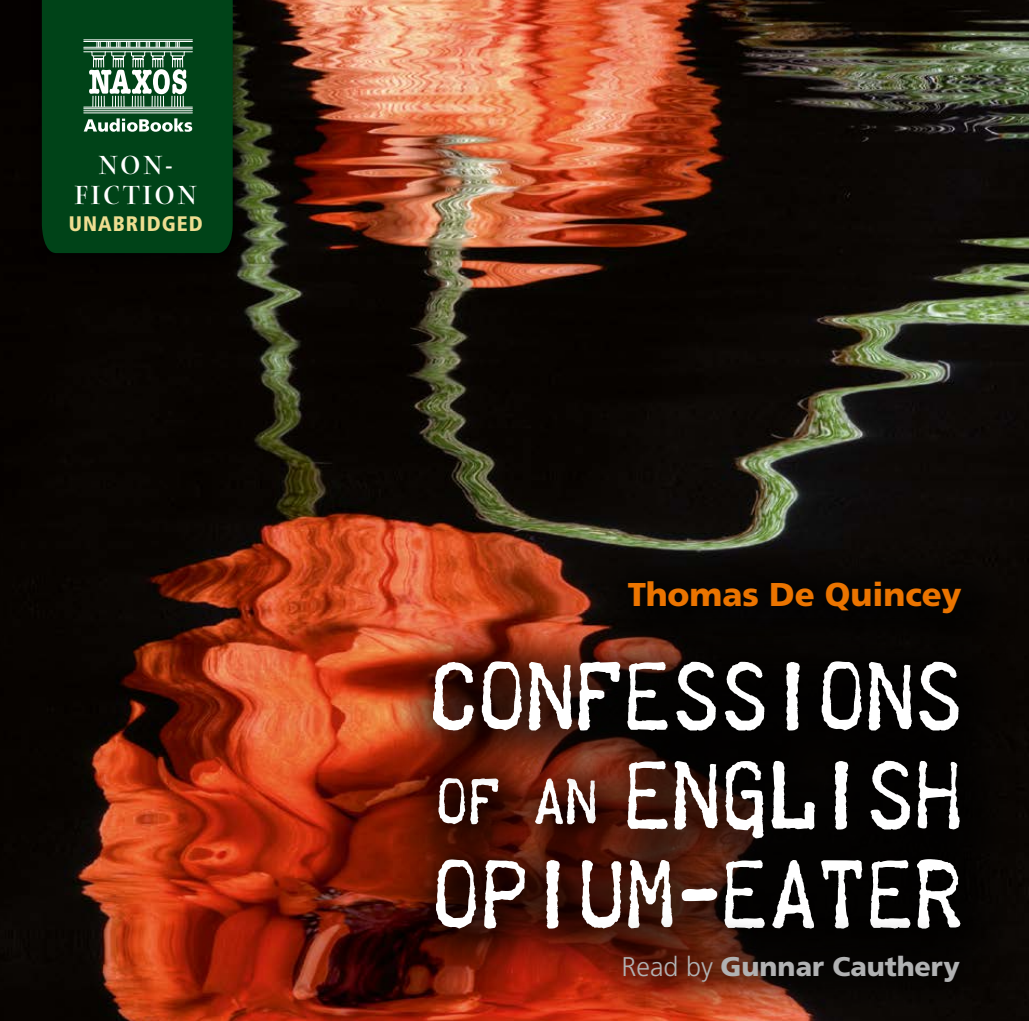
<style>
.page{position:relative;width:1029px;height:1021px;background:#fff}
.page>*{position:absolute;margin:0;border:0;box-sizing:border-box;transform-origin:0 0}
.t1{font:83.1px/99px "Telegraphem";color:#fff;text-align:right}
.t2{font:55.2px "Telegraphem";color:#fff}
.t3{font:900 33px "Frutiger";color:#eb7400}
.t4{font:700 28.5px/30px "Arepo";letter-spacing:.1em;color:#fff;text-align:center}
.t5{font:900 27px "Frutiger";color:#b1b2b3}
.t6{font:900 condensed 21px "Frutiger";letter-spacing:.05em;color:#eedd90}
.s1{font-size:81px}
.s2{font-weight:300}
</style>
<div class="page">
<img style="left:0;top:0;width:1029px;height:1020px">
<div style="left:30px;top:0;width:223px;height:274px;background:#000;opacity:.75"></div>
<div style="left:42px;top:0;width:191px;height:253px;background:#004318"></div>
<hr style="left:84px;top:51px;width:108px;height:1px;background:#fff">
<hr style="left:84px;top:107px;width:108px;height:1px;background:#fff">
<hr style="left:84px;top:48px;width:108px;height:1px;background:#fff">
<hr style="left:84px;top:47px;width:108px;height:1px;background:#fff">
<hr style="left:84px;top:41px;width:108px;height:1px;background:#fff">
<hr style="left:84px;top:40px;width:108px;height:1px;background:#fff">
<hr style="left:84px;top:108px;width:108px;height:1px;background:#fff">
<hr style="left:84px;top:112px;width:108px;height:1px;background:#fff">
<hr style="left:84px;top:110px;width:108px;height:1px;background:#fff">
<svg style="left:89px;top:42px;width:98px;height:66px"></svg>
<svg style="left:84px;top:118px;width:108px;height:14px"></svg>
<div style="left:584px;top:537px;width:438px;height:137px;background:#000;opacity:.75"></div>
<div style="left:387px;top:616px;width:634px;height:375px;background:#000;opacity:.75"></div>
<div style="left:579px;top:911px;width:423px;height:109px;background:#000;opacity:.75"></div>
<p class="t4" style="left:75px;top:151px;width:123px">NON-<br>FICTION</p>
<p class="t6" style="left:69px;top:211px;width:135px">UNABRIDGED</p>
<p class="t3" style="left:628px;top:575px;width:335px">Thomas De Quincey</p>
<p class="t1" style="left:429px;top:641px;width:536px">CONFESSIONS<br>ENGLISH<br>OPIUM<span class="s1">-</span>EATER</p>
<p class="t5" style="left:622px;top:950px;width:340px"><span class="s2">Read by</span> Gunnar Cauthery</p>
<p class="t2" style="left:436px;top:761px;width:163px">OF AN</p>
</div>
